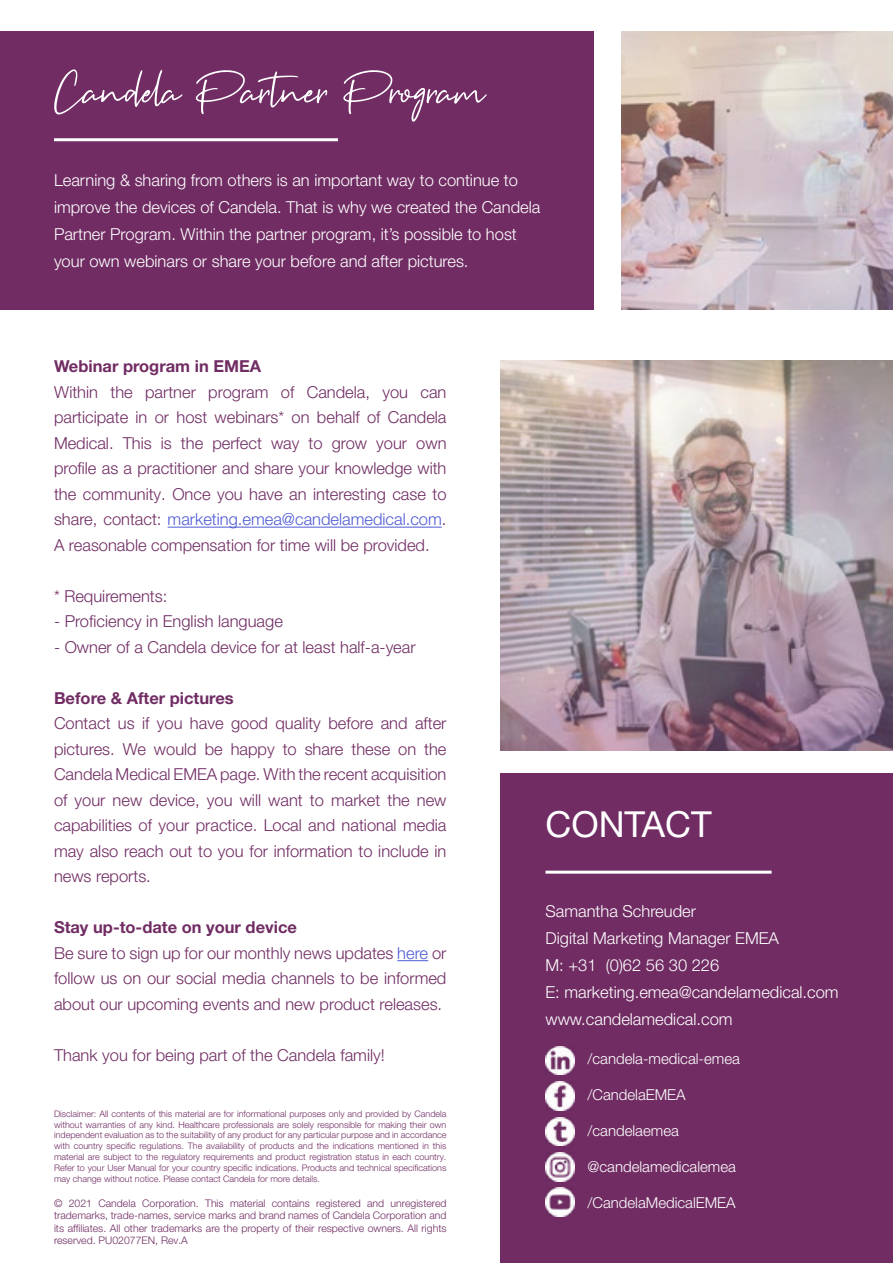
<style>
.page{position:relative;width:893px;height:1263px;background:#fff}
.page>*{position:absolute;margin:0;border:0;box-sizing:border-box;transform-origin:0 0}
.t1{font:58.5px "Brown Pen";color:#fff}
.t2{font:35.85px "Helvetica Neue LT Pro";color:#fff}
.t3{font:300 16.5px/25.5px "Helvetica Neue LT Pro";color:#702c63;text-align:justify}
.t4{font:300 16.5px/27px "Helvetica Neue LT Pro";color:#fff}
.t5{font:700 16.5px "Helvetica Neue LT Pro";color:#702c63}
.t6{font:300 15px "Helvetica Neue LT Pro";color:#fff}
.t7{font:300 10.5px/12.6px "Helvetica Neue LT Pro";color:#702c63;text-align:justify}
.t8{font:300 9px/10.8px "Helvetica Neue LT Pro";color:#702c63;text-align:justify}
.s1{color:#4f5cd6}
.s2{font-weight:700}
</style>
<div class="page">
<div style="left:0;top:32px;width:594px;height:278px;background:#702c63"></div>
<hr style="left:54px;top:138px;width:284px;height:3px;background:#fff">
<img style="left:622px;top:32px;width:271px;height:278px">
<hr style="left:168px;top:527px;width:274px;height:1px;background:#4f5cd6">
<hr style="left:397px;top:960px;width:31px;height:1px;background:#4f5cd6">
<div style="left:500px;top:774px;width:393px;height:489px;background:#702c63"></div>
<hr style="left:545px;top:871px;width:227px;height:3px;background:#fff">
<img style="left:545px;top:1081px;width:29px;height:29px">
<img style="left:545px;top:1046px;width:29px;height:29px">
<img style="left:545px;top:1117px;width:29px;height:28px">
<img style="left:545px;top:1152px;width:29px;height:29px">
<img style="left:545px;top:1188px;width:29px;height:28px">
<img style="left:500px;top:361px;width:393px;height:390px">
<h1 class="t1" style="left:54px;top:65px;width:433px">Candela Partner Program</h1>
<p class="t4" style="left:54px;top:166px;width:488px">Learning &amp; sharing from others is an important way to continue to improve the devices of Candela. That is why we created the Candela Partner Program. Within the partner program, it’s possible to host your own webinars or share your before and after pictures.</p>
<p class="t5" style="left:54px;top:356px;width:209px">Webinar program in EMEA</p>
<p class="t3" style="left:54px;top:379px;width:394px">Within the partner program of Candela, you can participate in or host webinars* on behalf of Candela Medical. This is the perfect way to grow your own profile as a practitioner and share your knowledge with the community. Once you have an interesting case to share, contact: <span class="s1">marketing.emea@candelamedical.com</span>.<br>A reasonable compensation for time will be provided.</p>
<p class="t3" style="left:54px;top:583px;width:115px">* Requirements:</p>
<p class="t3" style="left:54px;top:608px;width:230px">- Proficiency in English language</p>
<p class="t3" style="left:54px;top:634px;width:363px">- Owner of a Candela device for at least half-a-year</p>
<p class="t5" style="left:54px;top:688px;width:181px">Before &amp; After pictures</p>
<p class="t3" style="left:54px;top:710px;width:394px">Contact us if you have good quality before and after pictures. We would be happy to share these on the Candela Medical EMEA page. With the recent acquisition of your new device, you will want to market the new capabilities of your practice. Local and national media may also reach out to you for information to include in news reports.</p>
<p class="t3" style="left:54px;top:914px;width:394px;text-align:left"><span class="s2">Stay up-to-date on your device<br></span>Be sure to sign up for our monthly news updates <span class="s1">here</span> or follow us on our social media channels to be informed about our upcoming events and new product releases.</p>
<p class="t3" style="left:54px;top:1042px;width:332px">Thank you for being part of the Candela family!</p>
<p class="t8" style="left:54px;top:1108px;width:394px">Disclaimer: All contents of this material are for informational purposes only and provided by Candela without warranties of any kind. Healthcare professionals are solely responsible for making their own independent evaluation as to the suitability of any product for any particular purpose and in accordance with country specific regulations. The availability of products and the indications mentioned in this material are subject to the regulatory requirements and product registration status in each country.<br>Refer to your User Manual for your country specific indications. Products and technical specifications may change without notice. Please contact Candela for more details.</p>
<h2 class="t2" style="left:545px;top:802px;width:168px">CONTACT</h2>
<p class="t4" style="left:545px;top:898px;width:295px">Samantha Schreuder<br>Digital Marketing Manager EMEA<br>M: +31 (0)62 56 30 226<br>E: marketing.emea@candelamedical.com www.candelamedical.com</p>
<p class="t6" style="left:587px;top:1050px;width:154px">/candela-medical-emea</p>
<p class="t6" style="left:587px;top:1086px;width:100px">/CandelaEMEA</p>
<p class="t6" style="left:587px;top:1122px;width:93px">/candelaemea</p>
<p class="t6" style="left:587px;top:1158px;width:150px">@candelamedicalemea</p>
<p class="t7" style="left:54px;top:1196px;width:394px">© 2021 Candela Corporation. This material contains registered and unregistered</p>
<p class="t6" style="left:587px;top:1194px;width:150px">/CandelaMedicalEMEA</p>
<p class="t7" style="left:54px;top:1209px;width:394px">trademarks, trade-names, service marks and brand names of Candela Corporation and its affiliates. All other trademarks are the property of their respective owners. All rights reserved. PU02077EN, Rev.A</p>
</div>
